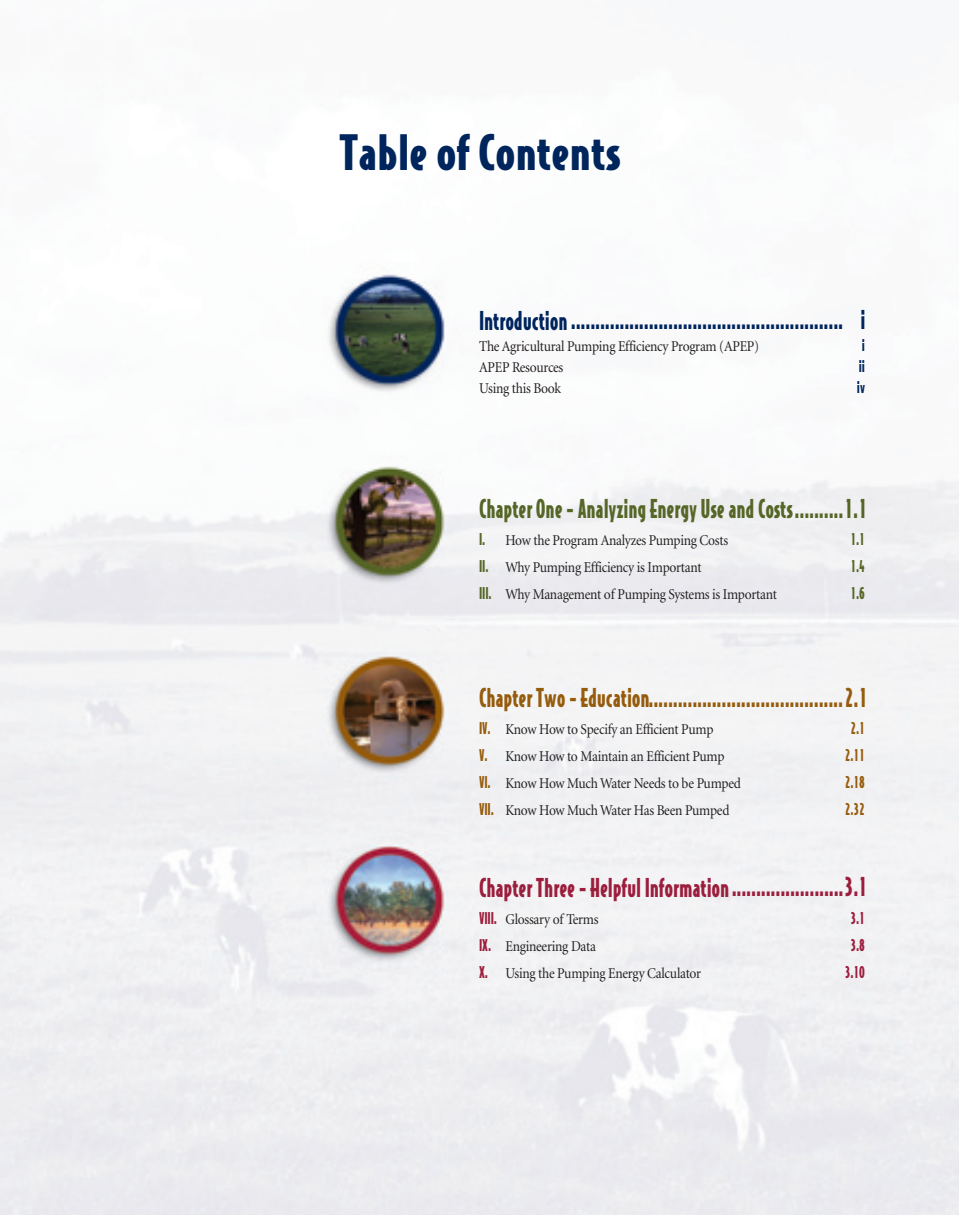
<style>
.page{position:relative;width:959px;height:1215px;background:#fff}
.page>*{position:absolute;margin:0;border:0;box-sizing:border-box;transform-origin:0 0}
.t1{font:900 45px "OPTI Jake";color:#00255d}
.t2{font:900 24px "OPTI Jake";color:#00255d;scale:.8 1}
.t3{font:900 24px "OPTI Jake";color:#965c0d;scale:.8 1}
.t4{font:900 24px "OPTI Jake";color:#9c1e3d;scale:.8 1}
.t5{font:900 24px "OPTI Jake";color:#566627;scale:.8 1}
.t6{font:15px "Minion";letter-spacing:-.02em;color:#231f20;scale:.9 1}
.t7{font:900 15px "OPTI Jake";color:#965c0d;scale:.8 1}
.t8{font:900 15px "OPTI Jake";color:#9c1e3d;scale:.8 1}
.t9{font:900 15px "OPTI Jake";color:#566627;scale:.8 1}
.t10{font:900 15px "OPTI Jake";color:#00255d;scale:.8 1}
.s1{font-family:"OPTI Jake";font-weight:900;color:#566627}
.s2{font-family:"OPTI Jake";font-weight:900;color:#965c0d}
.s3{font-family:"OPTI Jake";font-weight:900;color:#9c1e3d}
</style>
<div class="page">
<img style="left:0;top:274px;width:958px;height:941px">
<h1 class="t1" style="left:339px;top:122px;width:283px">Table of Contents</h1>
<h2 class="t2" style="left:860px;top:304px;width:8px">i</h2>
<h2 class="t2" style="left:479px;top:304px;width:456px">Introduction ........................................................</h2>
<p class="t6" style="left:479px;top:339px;width:313px">The Agricultural Pumping Efficiency Program (APEP)</p>
<p class="t10" style="left:861px;top:335px;width:5px">i</p>
<p class="t6" style="left:479px;top:360px;width:95px">APEP Resources</p>
<p class="t10" style="left:858px;top:356px;width:9px">ii</p>
<p class="t6" style="left:479px;top:381px;width:93px">Using this Book</p>
<p class="t10" style="left:857px;top:377px;width:11px">iv</p>
<h2 class="t5" style="left:479px;top:493px;width:486px">Chapter One - Analyzing Energy Use and Costs..........1.1</h2>
<p class="t6" style="left:479px;top:533px;width:278px"><span class="s1">I.</span> How the Program Analyzes Pumping Costs</p>
<p class="t9" style="left:850px;top:529px;width:20px">1.1</p>
<p class="t6" style="left:479px;top:560px;width:249px"><span class="s1">II.</span> Why Pumping Efficiency is Important</p>
<p class="t9" style="left:850px;top:556px;width:20px">1.4</p>
<p class="t6" style="left:479px;top:587px;width:332px"><span class="s1">III.</span> Why Management of Pumping Systems is Important</p>
<p class="t9" style="left:850px;top:583px;width:20px">1.6</p>
<h2 class="t3" style="left:479px;top:682px;width:487px">Chapter Two - Education........................................2.1</h2>
<p class="t6" style="left:479px;top:722px;width:262px"><span class="s2">IV.</span> Know How to Specify an Efficient Pump</p>
<p class="t7" style="left:850px;top:718px;width:20px">2.1</p>
<p class="t6" style="left:479px;top:749px;width:274px"><span class="s2">V.</span> Know How to Maintain an Efficient Pump</p>
<p class="t7" style="left:844px;top:745px;width:27px">2.11</p>
<p class="t6" style="left:479px;top:776px;width:292px"><span class="s2">VI.</span> Know How Much Water Needs to be Pumped</p>
<p class="t7" style="left:844px;top:772px;width:27px">2.18</p>
<p class="t6" style="left:479px;top:803px;width:280px"><span class="s2">VII.</span> Know How Much Water Has Been Pumped</p>
<p class="t7" style="left:844px;top:799px;width:27px">2.32</p>
<h2 class="t4" style="left:479px;top:871px;width:487px">Chapter Three - Helpful Information.......................3.1</h2>
<p class="t6" style="left:479px;top:911px;width:134px"><span class="s3">VIII.</span> Glossary of Terms</p>
<p class="t8" style="left:850px;top:907px;width:20px">3.1</p>
<p class="t6" style="left:479px;top:938px;width:131px"><span class="s3">IX.</span> Engineering Data</p>
<p class="t8" style="left:850px;top:934px;width:20px">3.8</p>
<p class="t6" style="left:479px;top:965px;width:248px"><span class="s3">X.</span> Using the Pumping Energy Calculator</p>
<p class="t8" style="left:844px;top:961px;width:27px">3.10</p>
</div>
